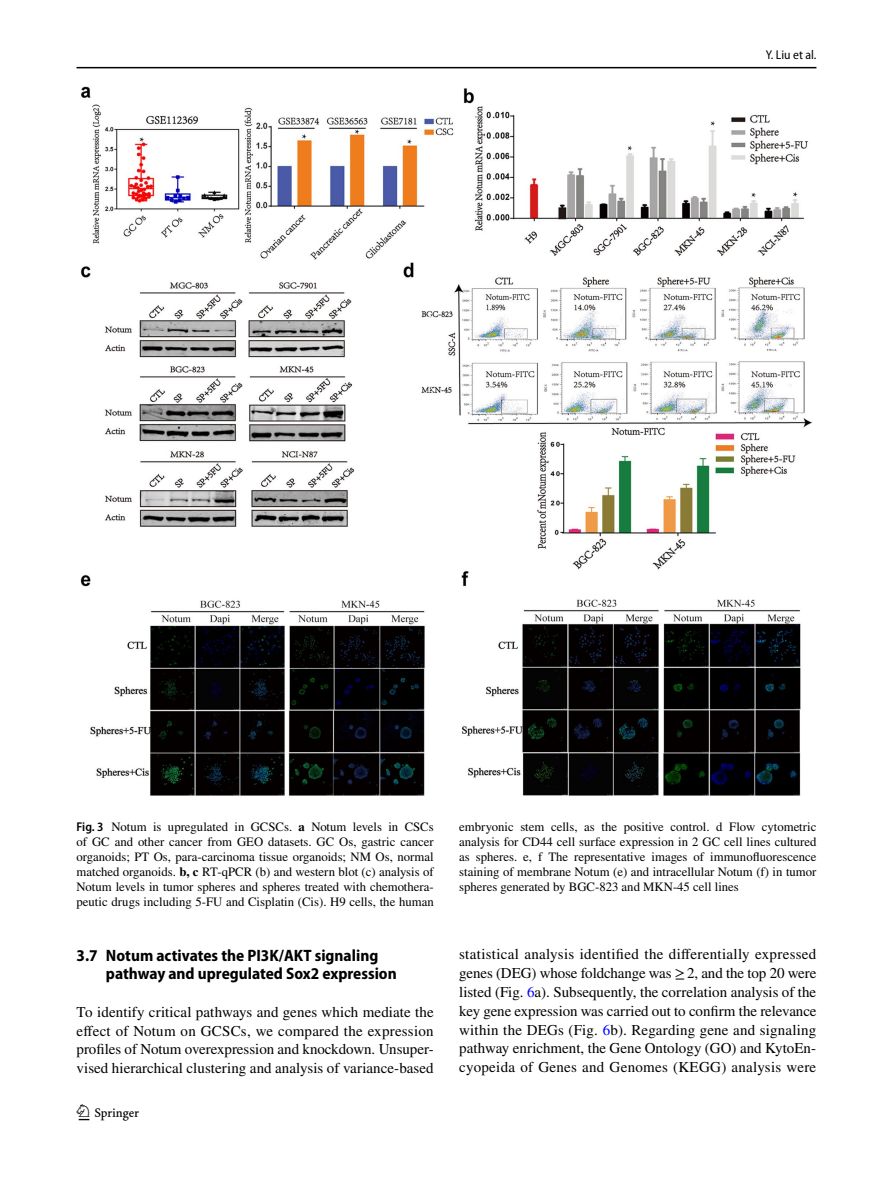
<style>
.page{position:relative;width:893px;height:1187px;background:#fff}
.page>*{position:absolute;margin:0;border:0;box-sizing:border-box;transform-origin:0 0}
.t1{font:22.5px "Springnew Regular 2";color:#000}
.t2{font:700 semi-condensed 16.5px/18.8px "Myriad Pro";color:#000}
.t3{font:15px/18.8px "STIX";letter-spacing:.005em;color:#000;text-align:justify}
.t4{font:12.75px/15px "STIX";color:#000;text-align:justify}
.t5{font:semi-condensed 12.75px "Myriad Pro";color:#000}
.s1{font-family:"Myriad Pro";font-weight:600;font-stretch:semi-condensed}
.s2{font-weight:700}
.s3{color:#00f}
</style>
<div class="page">
<hr style="left:77px;top:67px;width:739px;height:1px;background:#000">
<img style="left:81px;top:87px;width:731px;height:708px">
<p class="t5" style="left:766px;top:48px;width:52px">Y. Liu et al.</p>
<p class="t4" style="left:77px;top:819px;width:359px"><span class="s1">Fig. 3</span> Notum is upregulated in GCSCs. <span class="s2">a</span> Notum levels in CSCs of GC and other cancer from GEO datasets. GC Os, gastric cancer organoids; PT Os, para-carcinoma tissue organoids; NM Os, normal matched organoids. <span class="s2">b, c</span> RT-qPCR (b) and western blot (c) analysis of Notum levels in tumor spheres and spheres treated with chemothera&shy;peutic drugs including 5-FU and Cisplatin (Cis). H9 cells, the human</p>
<p class="t4" style="left:459px;top:819px;width:359px">embryonic stem cells, as the positive control. d Flow cytometric analysis for CD44 cell surface expression in 2 GC cell lines cultured as spheres. e, f The representative images of immunofluorescence staining of membrane Notum (e) and intracellular Notum (f) in tumor spheres generated by BGC-823 and MKN-45 cell lines</p>
<p class="t2" style="left:106px;top:945px;width:292px;text-indent:-29px">3.7 Notum activates the PI3K/AKT signaling pathway and upregulated Sox2 expression</p>
<p class="t3" style="left:77px;top:1003px;width:359px">To identify critical pathways and genes which mediate the effect of Notum on GCSCs, we compared the expression profiles of Notum overexpression and knockdown. Unsuper&shy;vised hierarchical clustering and analysis of variance-based</p>
<h1 class="t1" style="left:79px;top:1104px;width:62px">1 3</h1>
<p class="t3" style="left:459px;top:946px;width:359px">statistical analysis identified the differentially expressed genes (DEG) whose foldchange was ≥2, and the top 20 were listed (Fig. <span class="s3">6</span>a). Subsequently, the correlation analysis of the key gene expression was carried out to confirm the relevance within the DEGs (Fig. <span class="s3">6</span>b). Regarding gene and signaling pathway enrichment, the Gene Ontology (GO) and KytoEn&shy;cyopeida of Genes and Genomes (KEGG) analysis were</p>
</div>
